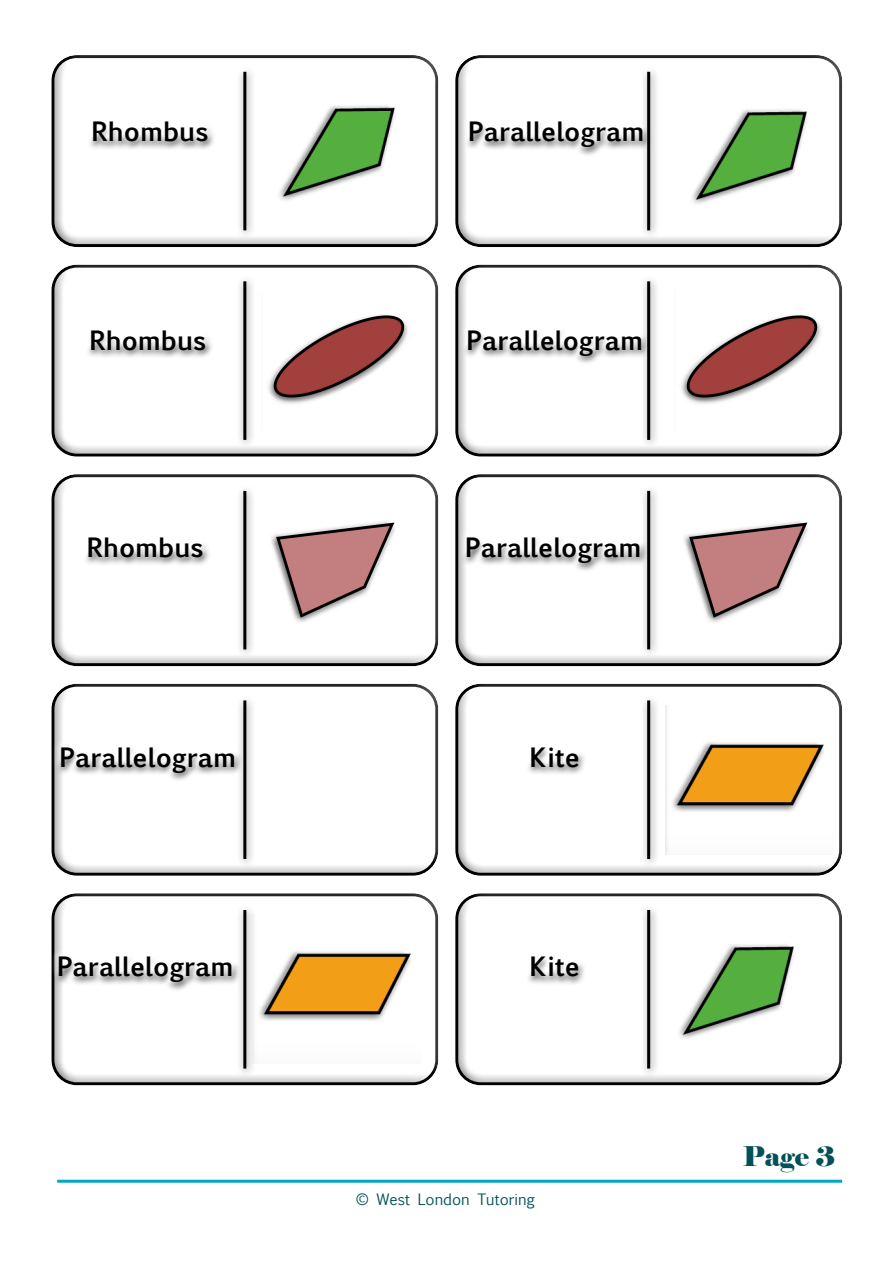
<style>
.page{position:relative;width:893px;height:1263px;background:#fff}
.page>*{position:absolute;margin:0;border:0;box-sizing:border-box;transform-origin:0 0}
.t1{font:27px "Elephant";color:#035158}
.t2{font:700 25.5px "Euphemia UCAS";color:#000}
.t3{font:15px "Euphemia UCAS";color:#00515a}
</style>
<div class="page">
<div style="left:51px;top:54px;width:385px;height:195px;background:#000;opacity:.37"></div>
<div style="left:454px;top:54px;width:386px;height:195px;background:#000;opacity:.37"></div>
<div style="left:51px;top:473px;width:385px;height:195px;background:#000;opacity:.37"></div>
<div style="left:454px;top:473px;width:386px;height:195px;background:#000;opacity:.37"></div>
<div style="left:51px;top:264px;width:385px;height:195px;background:#000;opacity:.37"></div>
<div style="left:51px;top:683px;width:385px;height:195px;background:#000;opacity:.37"></div>
<div style="left:51px;top:893px;width:385px;height:195px;background:#000;opacity:.37"></div>
<div style="left:454px;top:264px;width:386px;height:195px;background:#000;opacity:.37"></div>
<div style="left:454px;top:683px;width:386px;height:195px;background:#000;opacity:.37"></div>
<div style="left:454px;top:893px;width:386px;height:195px;background:#000;opacity:.37"></div>
<div style="left:237px;top:66px;width:19px;height:173px;background:#000;opacity:.51"></div>
<hr style="left:243px;top:72px;width:3px;height:158px;background:#000">
<div style="left:640px;top:66px;width:20px;height:173px;background:#000;opacity:.51"></div>
<hr style="left:647px;top:72px;width:3px;height:158px;background:#000">
<div style="left:237px;top:485px;width:19px;height:174px;background:#000;opacity:.51"></div>
<hr style="left:243px;top:491px;width:3px;height:158px;background:#000">
<div style="left:640px;top:485px;width:20px;height:174px;background:#000;opacity:.51"></div>
<hr style="left:647px;top:491px;width:3px;height:158px;background:#000">
<div style="left:237px;top:275px;width:19px;height:174px;background:#000;opacity:.51"></div>
<hr style="left:243px;top:281px;width:3px;height:159px;background:#000">
<div style="left:237px;top:694px;width:19px;height:174px;background:#000;opacity:.51"></div>
<hr style="left:243px;top:700px;width:3px;height:159px;background:#000">
<div style="left:237px;top:904px;width:19px;height:174px;background:#000;opacity:.51"></div>
<hr style="left:243px;top:910px;width:3px;height:158px;background:#000">
<div style="left:640px;top:275px;width:20px;height:174px;background:#000;opacity:.51"></div>
<hr style="left:647px;top:281px;width:3px;height:159px;background:#000">
<div style="left:640px;top:694px;width:20px;height:174px;background:#000;opacity:.51"></div>
<hr style="left:647px;top:700px;width:3px;height:159px;background:#000">
<div style="left:640px;top:904px;width:20px;height:174px;background:#000;opacity:.51"></div>
<hr style="left:647px;top:910px;width:3px;height:158px;background:#000">
<hr style="left:57px;top:1180px;width:785px;height:3px;background:#00a7c4">
<div style="left:84px;top:112px;width:128px;height:33px;background:#fff"></div>
<div style="left:87px;top:119px;width:130px;height:33px;background:#000;opacity:.56"></div>
<div style="left:81px;top:320px;width:129px;height:33px;background:#fff"></div>
<div style="left:85px;top:327px;width:130px;height:33px;background:#000;opacity:.56"></div>
<div style="left:79px;top:528px;width:128px;height:33px;background:#fff"></div>
<div style="left:82px;top:535px;width:130px;height:33px;background:#000;opacity:.56"></div>
<div style="left:460px;top:112px;width:189px;height:36px;background:#fff"></div>
<div style="left:463px;top:118px;width:189px;height:40px;background:#000;opacity:.56"></div>
<div style="left:459px;top:320px;width:188px;height:37px;background:#fff"></div>
<div style="left:462px;top:327px;width:189px;height:39px;background:#000;opacity:.56"></div>
<div style="left:457px;top:528px;width:189px;height:36px;background:#fff"></div>
<div style="left:460px;top:534px;width:189px;height:39px;background:#000;opacity:.56"></div>
<div style="left:522px;top:738px;width:62px;height:32px;background:#fff"></div>
<div style="left:525px;top:745px;width:63px;height:32px;background:#000;opacity:.56"></div>
<div style="left:522px;top:947px;width:62px;height:33px;background:#fff"></div>
<div style="left:525px;top:955px;width:63px;height:32px;background:#000;opacity:.56"></div>
<div style="left:52px;top:737px;width:188px;height:37px;background:#fff"></div>
<div style="left:55px;top:744px;width:189px;height:39px;background:#000;opacity:.56"></div>
<div style="left:49px;top:947px;width:189px;height:36px;background:#fff"></div>
<div style="left:52px;top:953px;width:189px;height:40px;background:#000;opacity:.56"></div>
<img style="left:667px;top:925px;width:138px;height:128px">
<img style="left:680px;top:90px;width:138px;height:128px">
<img style="left:268px;top:87px;width:137px;height:128px">
<img style="left:261px;top:292px;width:150px;height:137px">
<img style="left:674px;top:292px;width:150px;height:137px">
<img style="left:261px;top:503px;width:150px;height:134px">
<img style="left:674px;top:503px;width:150px;height:134px">
<img style="left:252px;top:915px;width:168px;height:149px">
<img style="left:665px;top:705px;width:168px;height:149px">
<p class="t2" style="left:92px;top:112px;width:118px">Rhombus</p>
<p class="t2" style="left:468px;top:112px;width:178px">Parallelogram</p>
<p class="t2" style="left:89px;top:321px;width:118px">Rhombus</p>
<p class="t2" style="left:467px;top:321px;width:178px">Parallelogram</p>
<p class="t2" style="left:87px;top:528px;width:118px">Rhombus</p>
<p class="t2" style="left:465px;top:528px;width:178px">Parallelogram</p>
<p class="t2" style="left:60px;top:738px;width:178px">Parallelogram</p>
<p class="t2" style="left:530px;top:738px;width:52px">Kite</p>
<p class="t2" style="left:57px;top:947px;width:178px">Parallelogram</p>
<p class="t2" style="left:530px;top:947px;width:52px">Kite</p>
<p class="t1" style="left:743px;top:1140px;width:94px">Page 3</p>
<p class="t3" style="left:356px;top:1189px;width:180px">© West London Tutoring</p>
</div>
